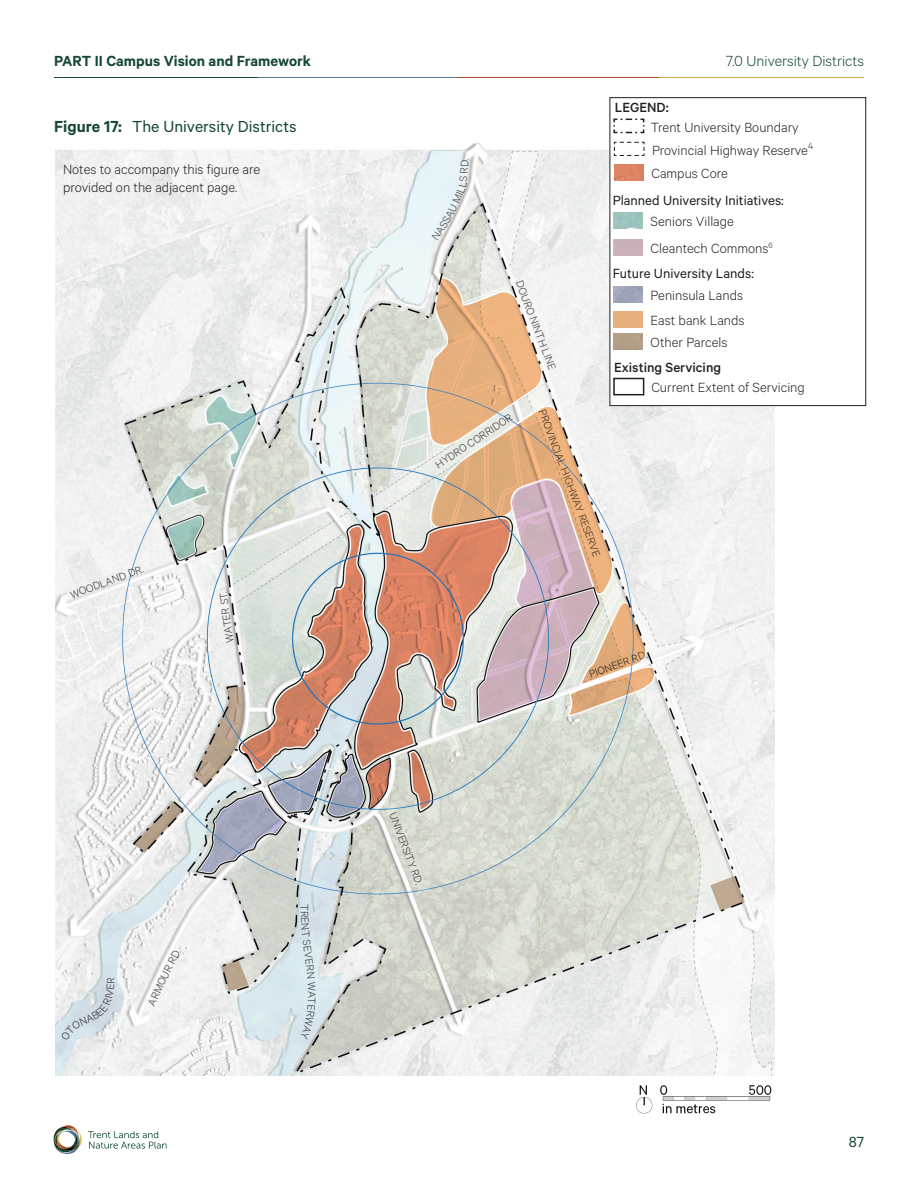
<style>
.page{position:relative;width:918px;height:1188px;background:#fff}
.page>*{position:absolute;margin:0;border:0;box-sizing:border-box;transform-origin:0 0}
.Figure__s{font:18px "Calibre";color:#154734}
.t1{font:600 16.5px "Calibre";color:#154734}
.t2{font:300 16.5px "Calibre";color:#154734}
.t3{font:16.5px "Calibre";color:#154734}
.t4{font:300 15px/18px "Calibre";color:#231f20}
.t5{font:15px "Calibre";color:#231f20}
.t6{font:500 15px "Calibre";color:#231f20}
.t7{font:300 12px "Calibre";color:#231f20}
.s1{font-weight:600}
</style>
<div class="page">
<svg style="left:88px;top:1131px;width:78px;height:18px"></svg>
<svg style="left:54px;top:1125px;width:28px;height:29px"></svg>
<hr style="left:54px;top:78px;width:205px;height:1px;background:#154734">
<hr style="left:259px;top:78px;width:204px;height:1px;background:#5b7f95">
<hr style="left:456px;top:78px;width:205px;height:1px;background:#b35533">
<hr style="left:659px;top:78px;width:205px;height:1px;background:#c0af4a">
<img style="left:55px;top:140px;width:719px;height:936px">
<img style="left:636px;top:1085px;width:136px;height:29px">
<div style="left:610px;top:98px;width:256px;height:308px;background:#fff"></div>
<div style="left:610px;top:97px;width:256px;height:309px;border:1px solid #231f20"></div>
<img style="left:614px;top:165px;width:30px;height:16px">
<img style="left:613px;top:334px;width:30px;height:16px">
<div style="left:613px;top:378px;width:31px;height:17px;border:2px solid #231f20"></div>
<svg style="left:613px;top:118px;width:32px;height:16px"></svg>
<svg style="left:386px;top:802px;width:42px;height:92px;background:#d3d7ce"></svg>
<svg style="left:614px;top:142px;width:31px;height:14px"></svg>
<svg style="left:61px;top:978px;width:54px;height:62px;background:#d8e1e6"></svg>
<svg style="left:301px;top:911px;width:15px;height:79px"></svg>
<svg style="left:300px;top:997px;width:16px;height:43px"></svg>
<svg style="left:225px;top:633px;width:9px;height:9px"></svg>
<svg style="left:220px;top:592px;width:8px;height:13px"></svg>
<svg style="left:432px;top:159px;width:36px;height:81px;background:#e3ecee"></svg>
<svg style="left:148px;top:949px;width:33px;height:57px"></svg>
<p class="t1" style="left:54px;top:51px;width:259px">PART II Campus Vision and Framework</p>
<p class="t2" style="left:726px;top:52px;width:140px">7.0 University Districts</p>
<p class="Figure__s" style="left:54px;top:116px;width:244px"><span class="s1">Figure 17:</span> The University Districts</p>
<p class="t4" style="left:63px;top:159px;width:199px">Notes to accompany this figure are provided on the adjacent page.</p>
<p class="t7" style="left:68px;top:588px;width:79px;rotate:-20deg">WOODLAND DR.</p>
<p class="t7" style="left:222px;top:634px;width:27px;rotate:-98deg">ATER</p>
<p class="t7" style="left:312px;top:904px;width:8px;rotate:90deg">T</p>
<p class="t7" style="left:319px;top:991px;width:9px;rotate:90deg">A</p>
<p class="t6" style="left:615px;top:98px;width:55px">LEGEND:</p>
<p class="t4" style="left:651px;top:114px;width:164px;line-height:23.9px">Trent University Boundary<br>Provincial Highway Reserve<sup>4</sup></p>
<p class="t4" style="left:651px;top:164px;width:78px">Campus Core</p>
<p class="t5" style="left:613px;top:192px;width:173px">Planned University Initiatives:</p>
<p class="t7" style="left:526px;top:278px;width:97px;rotate:69deg">DOURO NINTH LINE</p>
<p class="t7" style="left:433px;top:459px;width:91px;rotate:-33deg">HYDRO CORRIDOR</p>
<p class="t7" style="left:548px;top:408px;width:158px;rotate:69deg">PROVINCIAL HIGHWAY RESERVE</p>
<p class="t4" style="left:651px;top:212px;width:85px">Seniors Village</p>
<p class="t4" style="left:651px;top:239px;width:124px">Cleantech Commons<sup>6</sup></p>
<p class="t4" style="left:651px;top:285px;width:94px">Peninsula Lands</p>
<p class="t5" style="left:613px;top:265px;width:143px">Future University Lands:</p>
<p class="t4" style="left:651px;top:308px;width:95px;line-height:22.5px">East bank Lands<br>Other Parcels</p>
<p class="t6" style="left:614px;top:359px;width:108px">Existing Servicing</p>
<p class="t4" style="left:651px;top:378px;width:155px">Current Extent of Servicing</p>
<p class="t7" style="left:587px;top:668px;width:62px;rotate:-20deg">PIONEER RD.</p>
<p class="t7" style="left:399px;top:810px;width:78px;rotate:69deg">UNIVERSITY RD.</p>
<p class="t3" style="left:849px;top:1132px;width:17px">87</p>
</div>
